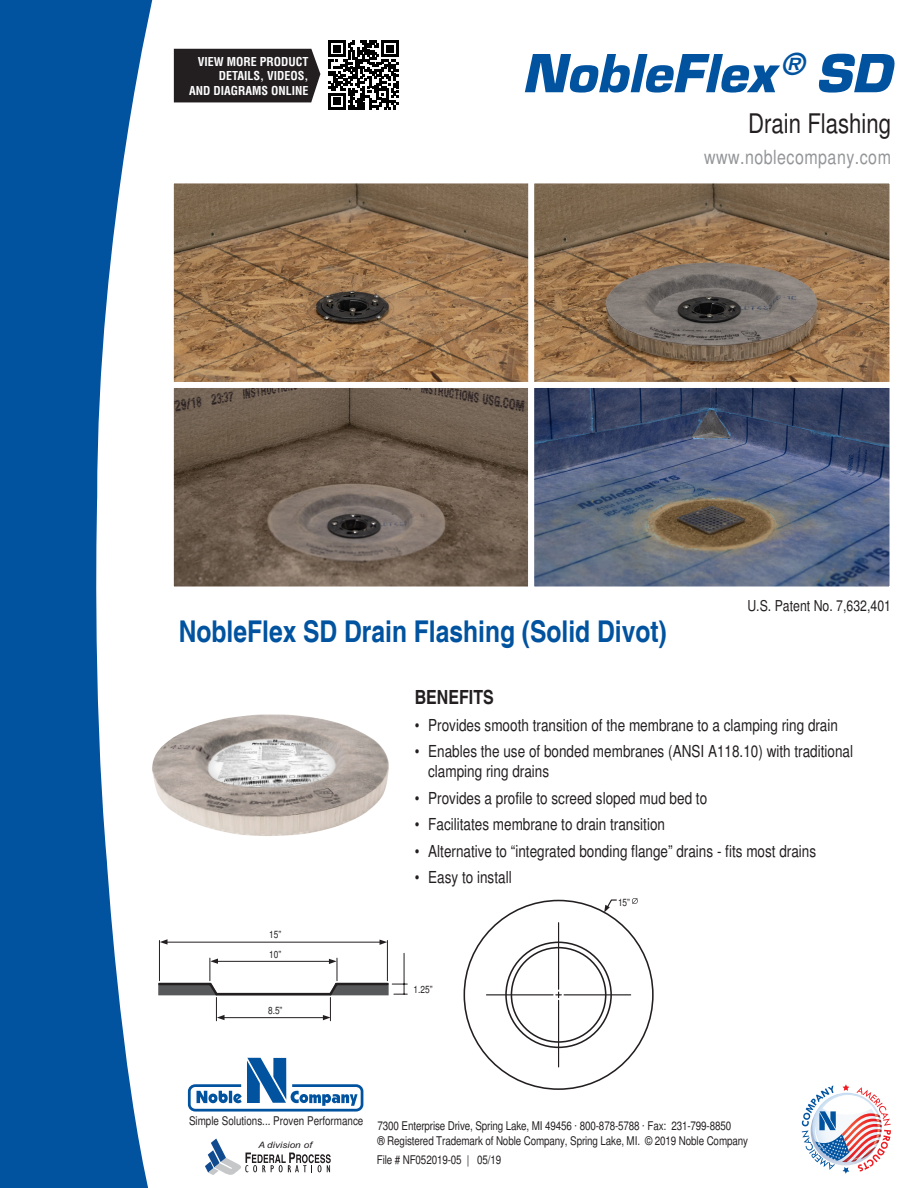
<style>
.page{position:relative;width:918px;height:1188px;background:#fff}
.page>*{position:absolute;margin:0;border:0;box-sizing:border-box;transform-origin:0 0}
.t1{font:italic 700 51px "Eurostile LT Std";color:#0153a0}
.t2{font:700 condensed 30px "Helvetica";color:#0153a0}
.t3{font:condensed 27px "Helvetica";color:#231f20}
.t4{font:condensed 19.5px "Helvetica";letter-spacing:.025em;color:#939598}
.t5{font:700 condensed 19.5px "Helvetica";color:#231f20}
.t6{font:condensed 16.5px/19.8px "Helvetica";color:#231f20}
.t7{font:condensed 15px "Helvetica";color:#231f20}
.t8{font:condensed 12px "Helvetica";letter-spacing:-.01em;color:#231f20}
.t9{font:700 condensed 12px/14.4px "Helvetica";color:#fff;text-align:right}
.t10{font:condensed 10.2px "Helvetica";color:#231f20}
.t11{font:italic 8.85px "Arial Narrow";letter-spacing:.005em;color:#211d1e;scale:1.37 1}
</style>
<div class="page">
<img style="left:175px;top:184px;width:353px;height:197px">
<div style="left:168px;top:177px;width:367px;height:211px;border:6px solid #fff"></div>
<svg style="left:535px;top:184px;width:354px;height:197px;background:#8a7054"></svg>
<div style="left:528px;top:177px;width:368px;height:211px;border:6px solid #fff"></div>
<svg style="left:175px;top:389px;width:353px;height:196px;background:#6e5f51"></svg>
<div style="left:168px;top:382px;width:367px;height:210px;border:6px solid #fff"></div>
<img style="left:535px;top:389px;width:354px;height:196px">
<div style="left:528px;top:382px;width:368px;height:210px;border:6px solid #fff"></div>
<svg style="left:0;top:0;width:153px;height:1188px;fill:#0153a0"></svg>
<svg style="left:802px;top:1084px;width:89px;height:90px"></svg>
<svg style="left:329px;top:40px;width:69px;height:70px"></svg>
<div style="left:174px;top:49px;width:146px;height:53px;background:#231f20"></div>
<div style="left:188px;top:1084px;width:175px;height:28px;border:3px solid #0153a0;border-radius:6px"></div>
<svg style="left:197px;top:1058px;width:161px;height:48px"></svg>
<svg style="left:205px;top:1139px;width:126px;height:36px"></svg>
<img style="left:152px;top:714px;width:237px;height:122px">
<hr style="left:404px;top:953px;width:1px;height:41px;background:#231f20">
<hr style="left:167px;top:942px;width:213px;height:1px;background:#231f20">
<hr style="left:387px;top:940px;width:1px;height:41px;background:#231f20">
<hr style="left:159px;top:940px;width:1px;height:41px;background:#231f20">
<svg style="left:160px;top:939px;width:8px;height:6px"></svg>
<svg style="left:380px;top:940px;width:7px;height:5px"></svg>
<svg style="left:158px;top:958px;width:249px;height:63px"></svg>
<svg style="left:464px;top:898px;width:190px;height:192px"></svg>
<p class="t9" style="left:198px;top:54px;width:112px">VIEW MORE PRODUCT<br>DETAILS, VIDEOS,</p>
<p class="t9" style="left:189px;top:83px;width:121px">AND DIAGRAMS ONLINE</p>
<p class="t1" style="left:522px;top:42px;width:371px">NobleFlex <sup>®</sup> SD</p>
<p class="t3" style="left:748px;top:108px;width:144px">Drain Flashing</p>
<p class="t4" style="left:704px;top:145px;width:188px">www.noblecompany.com</p>
<p class="t7" style="left:747px;top:597px;width:145px">U.S. Patent No. 7,632,401</p>
<p class="t2" style="left:179px;top:613px;width:490px">NobleFlex SD Drain Flashing (Solid Divot)</p>
<p class="t5" style="left:415px;top:686px;width:81px">BENEFITS</p>
<p class="t6" style="left:415px;top:715px;width:425px">• Provides smooth transition of the membrane to a clamping ring drain</p>
<p class="t6" style="left:428px;top:742px;width:426px;text-indent:-14px">• Enables the use of bonded membranes (ANSI A118.10) with traditional clamping ring drains</p>
<p class="t6" style="left:415px;top:788px;width:294px">• Provides a profile to screed sloped mud bed to</p>
<p class="t6" style="left:415px;top:815px;width:252px">• Facilitates membrane to drain transition</p>
<p class="t6" style="left:415px;top:841px;width:403px">• Alternative to “integrated bonding flange” drains - fits most drains</p>
<p class="t6" style="left:415px;top:868px;width:98px">• Easy to install</p>
<p class="t10" style="left:269px;top:928px;width:14px">15”</p>
<p class="t10" style="left:269px;top:948px;width:14px">10”</p>
<p class="t10" style="left:268px;top:1004px;width:16px">8.5”</p>
<p class="t10" style="left:414px;top:983px;width:20px">1.25”</p>
<p class="t10" style="left:618px;top:896px;width:14px">15”</p>
<p class="t8" style="left:189px;top:1114px;width:176px">Simple Solutions... Proven Performance</p>
<p class="t11" style="left:258px;top:1139px;width:41px">A division of</p>
<p class="t8" style="left:378px;top:1119px;width:355px">7300 Enterprise Drive, Spring Lake, MI 49456 · 800-878-5788 · Fax: 231-799-8850</p>
<p class="t8" style="left:378px;top:1133px;width:372px">® Registered Trademark of Noble Company, Spring Lake, MI. © 2019 Noble Company</p>
<p class="t8" style="left:377px;top:1153px;width:126px">File # NF052019-05 | 05/19</p>
</div>
